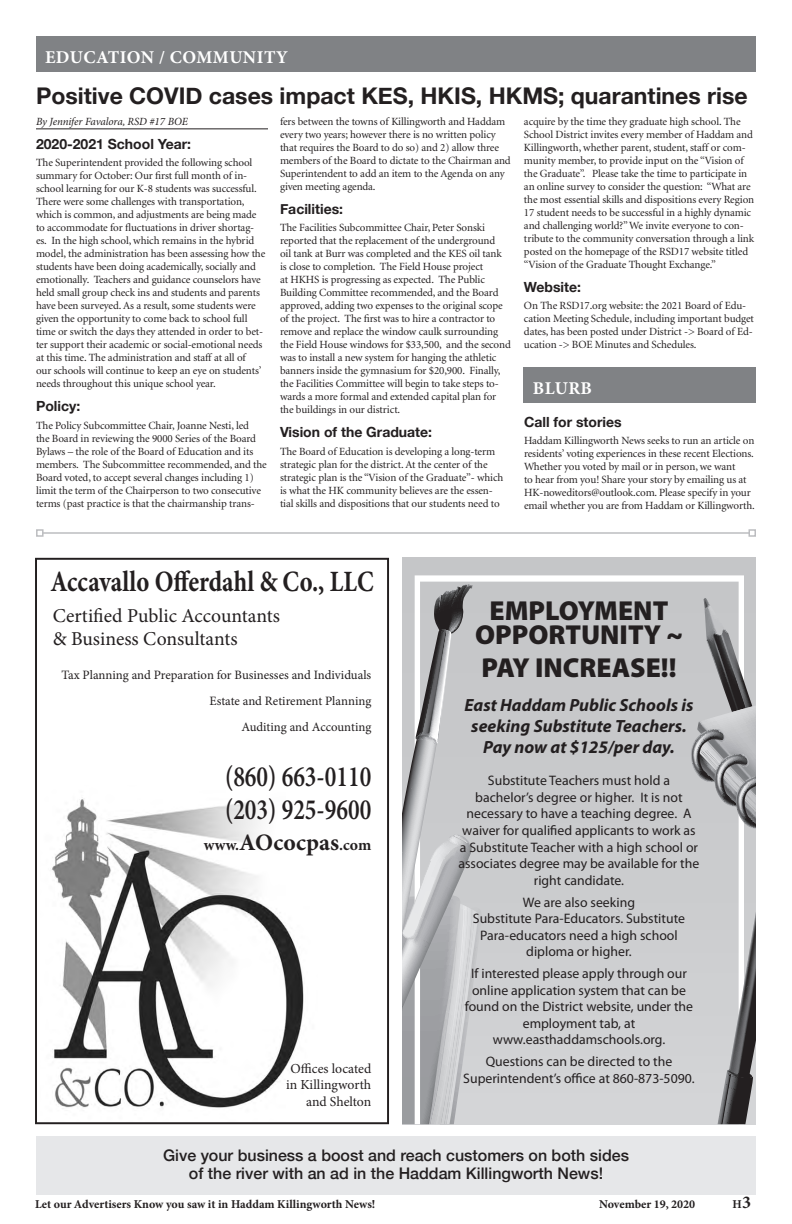
<style>
.page{position:relative;width:792px;height:1224px;background:#fff}
.page>*{position:absolute;margin:0;border:0;box-sizing:border-box;transform-origin:0 0}
.t1{font:700 29.5px "Minion Pro";letter-spacing:.005em;color:#231f20;scale:.83 1}
.t2{font:600 29.5px/33.4px "Minion Pro";color:#231f20;scale:.8 1}
.t3{font:900 27.5px/23.6px "Myriad Pro";color:#231f20;text-align:center}
.Calendar_header{font:700 23px "Helvetica Neue";color:#231f20}
.t4{font:19.7px/23.6px "Minion Pro";color:#231f20}
.t5{font:700 18px "Minion Pro";letter-spacing:.025em;color:#fff}
.t6{font:italic 700 17.7px/21.2px "Myriad Pro";color:#231f20;text-align:center}
.Calendar_header-2{font:500 16px "Helvetica Neue";color:#231f20}
.t7{font:700 15.7px "Minion Pro";letter-spacing:.005em;color:#231f20}
.Calendar_header-3{font:700 14px "Helvetica Neue";color:#231f20}
.t8{font:13.8px/16.5px "Myriad Pro";color:#231f20;text-align:center}
.t9{font:13.8px/16.5px "Minion Pro";color:#231f20;text-align:right}
.t10{font:12.8px/26.2px "Minion Pro";letter-spacing:-.005em;color:#231f20;text-align:right}
.t11{font:700 12px "Minion Pro";color:#231f20}
.t12{font:11px/13px "Minion";letter-spacing:-.01em;color:#231f20}
.t13{font:italic 11px "Minion Pro";letter-spacing:-.01em;color:#231f20}
.s1{font-size:23.6px}
.s2{font-size:18px}
</style>
<div class="page">
<hr style="left:36px;top:129px;width:232px;height:1px;background:#231f20">
<div style="left:36px;top:36px;width:720px;height:36px;background:#808285"></div>
<div style="left:524px;top:367px;width:232px;height:36px;background:#808285"></div>
<div style="left:36px;top:1137px;width:720px;height:58px;background:#e6e7e9"></div>
<div style="left:402px;top:558px;width:354px;height:566px;background:#c5c6c8"></div>
<svg style="left:415px;top:575px;width:329px;height:549px"></svg>
<svg style="left:402px;top:584px;width:80px;height:540px"></svg>
<svg style="left:718px;top:912px;width:38px;height:212px"></svg>
<svg style="left:691px;top:598px;width:65px;height:231px"></svg>
<img style="left:51px;top:799px;width:253px;height:310px">
<div style="left:35px;top:558px;width:354px;height:566px;border:2px solid #231f20"></div>
<hr style="left:43px;top:532px;width:706px;height:2px;background:#bcbdc0">
<div style="left:36px;top:529px;width:8px;height:8px;border:2px solid #bcbdc0"></div>
<div style="left:749px;top:529px;width:7px;height:8px;border:2px solid #bcbdc0"></div>
<p class="t5" style="left:45px;top:46px;width:245px">EDUCATION / COMMUNITY</p>
<p class="Calendar_header" style="left:36px;top:78px;width:713px">Positive COVID cases impact KES, HKIS, HKMS; quarantines rise</p>
<p class="t13" style="left:36px;top:115px;width:153px">By Jennifer Favalora, RSD #17 BOE</p>
<p class="Calendar_header-3" style="left:36px;top:133px;width:157px">2020-2021 School Year:</p>
<p class="t12" style="left:36px;top:157px;width:231px">The Superintendent provided the following school summary for October: Our first full month of in&shy;school learning for our K-8 students was successful.<br>There were some challenges with transportation, which is common, and adjustments are being made to accommodate for fluctuations in driver shortag&shy;es. In the high school, which remains in the hybrid model, the administration has been assessing how the students have been doing academically, socially and emotionally. Teachers and guidance counselors have held small group check ins and students and parents have been surveyed. As a result, some students were given the opportunity to come back to school full time or switch the days they attended in order to bet&shy;ter support their academic or social-emotional needs at this time. The administration and staff at all of<br>our schools will continue to keep an eye on students’ needs throughout this unique school year.</p>
<p class="Calendar_header-3" style="left:36px;top:395px;width:46px">Policy:</p>
<p class="t12" style="left:36px;top:419px;width:232px">The Policy Subcommittee Chair, Joanne Nesti, led<br>the Board in reviewing the 9000 Series of the Board Bylaws – the role of the Board of Education and its members. The Subcommittee recommended, and the Board voted, to accept several changes including 1) limit the term of the Chairperson to two consecutive terms (past practice is that the chairmanship trans-</p>
<p class="t12" style="left:280px;top:115px;width:232px">fers between the towns of Killingworth and Haddam every two years; however there is no written policy that requires the Board to do so) and 2) allow three members of the Board to dictate to the Chairman and Superintendent to add an item to the Agenda on any given meeting agenda.</p>
<p class="Calendar_header-3" style="left:280px;top:198px;width:65px">Facilities:</p>
<p class="t12" style="left:280px;top:222px;width:232px">The Facilities Subcommittee Chair, Peter Sonski reported that the replacement of the underground<br>oil tank at Burr was completed and the KES oil tank is close to completion. The Field House project<br>at HKHS is progressing as expected. The Public Building Committee recommended, and the Board approved, adding two expenses to the original scope of the project. The first was to hire a contractor to remove and replace the window caulk surrounding the Field House windows for $33,500, and the second was to install a new system for hanging the athletic banners inside the gymnasium for $20,900. Finally, the Facilities Committee will begin to take steps to&shy;wards a more formal and extended capital plan for the buildings in our district.</p>
<p class="Calendar_header-3" style="left:280px;top:421px;width:154px">Vision of the Graduate:</p>
<p class="t12" style="left:280px;top:445px;width:225px">The Board of Education is developing a long-term strategic plan for the district. At the center of the strategic plan is the “Vision of the Graduate”- which is what the HK community believes are the essen&shy;tial skills and dispositions that our students need to</p>
<p class="t12" style="left:524px;top:115px;width:232px">acquire by the time they graduate high school. The School District invites every member of Haddam and Killingworth, whether parent, student, staff or com&shy;munity member, to provide input on the “Vision of the Graduate”. Please take the time to participate in an online survey to consider the question: “What are the most essential skills and dispositions every Region 17 student needs to be successful in a highly dynamic and challenging world?” We invite everyone to con&shy;tribute to the community conversation through a link posted on the homepage of the RSD17 website titled “Vision of the Graduate Thought Exchange.”</p>
<p class="Calendar_header-3" style="left:524px;top:276px;width:58px">Website:</p>
<p class="t12" style="left:524px;top:300px;width:232px">On The RSD17.org website: the 2021 Board of Edu&shy;cation Meeting Schedule, including important budget dates, has been posted under District -&gt; Board of Ed&shy;ucation -&gt; BOE Minutes and Schedules.</p>
<p class="t5" style="left:533px;top:378px;width:61px">BLURB</p>
<p class="Calendar_header-3" style="left:524px;top:411px;width:99px">Call for stories</p>
<p class="t12" style="left:524px;top:435px;width:232px">Haddam Killingworth News seeks to run an article on residents’ voting experiences in these recent Elections.<br>Whether you voted by mail or in person, we want<br>to hear from you! Share your story by emailing us at HK-noweditors@outlook.com. Please specify in your email whether you are from Haddam or Killingworth.</p>
<p class="t1" style="left:50px;top:561px;width:391px">Accavallo Offerdahl &amp; Co., LLC</p>
<p class="t4" style="left:53px;top:604px;width:229px">Certified Public Accountants &amp; Business Consultants</p>
<p class="t10" style="left:61px;top:661px;width:311px">Tax Planning and Preparation for Businesses and Individuals<br>Estate and Retirement Planning<br>Auditing and Accounting</p>
<p class="t2" style="left:225px;top:760px;width:184px">(860) 663-0110 (203) 925-9600</p>
<p class="t7" style="left:204px;top:833px;width:169px">www.<span class="s1">AOcocpas</span>.com</p>
<p class="t9" style="left:286px;top:1060px;width:87px">Offices located in Killingworth and Shelton</p>
<p class="t3" style="left:475px;top:598px;width:209px">EMPLOYMENT<br>OPPORTUNITY ~</p>
<p class="t3" style="left:481px;top:654px;width:197px">PAY INCREASE!!</p>
<p class="t6" style="left:465px;top:694px;width:230px">East Haddam Public Schools is seeking Substitute Teachers.<br>Pay now at $125/per day.</p>
<p class="t8" style="left:459px;top:772px;width:242px">Substitute Teachers must hold a bachelor’s degree or higher. It is not necessary to have a teaching degree. A waiver for qualified applicants to work as a Substitute Teacher with a high school or associates degree may be available for the right candidate.</p>
<p class="t8" style="left:473px;top:894px;width:214px">We are also seeking<br>Substitute Para-Educators. Substitute<br>Para-educators need a high school diploma or higher.</p>
<p class="t8" style="left:465px;top:965px;width:230px">If interested please apply through our online application system that can be found on the District website, under the employment tab, at www.easthaddamschools.org.</p>
<p class="t8" style="left:463px;top:1053px;width:233px">Questions can be directed to the<br>Superintendent’s office at 860-873-5090.</p>
<p class="Calendar_header-2" style="left:163px;top:1143px;width:467px">Give your business a boost and reach customers on both sides</p>
<p class="Calendar_header-2" style="left:189px;top:1161px;width:416px">of the river with an ad in the Haddam Killingworth News!</p>
<p class="t11" style="left:35px;top:1197px;width:342px">Let our Advertisers Know you saw it in Haddam Killingworth News!</p>
<p class="t11" style="left:599px;top:1197px;width:97px">November 19, 2020</p>
<p class="t11" style="left:733px;top:1197px;width:20px">H<span class="s2">3</span></p>
</div>
